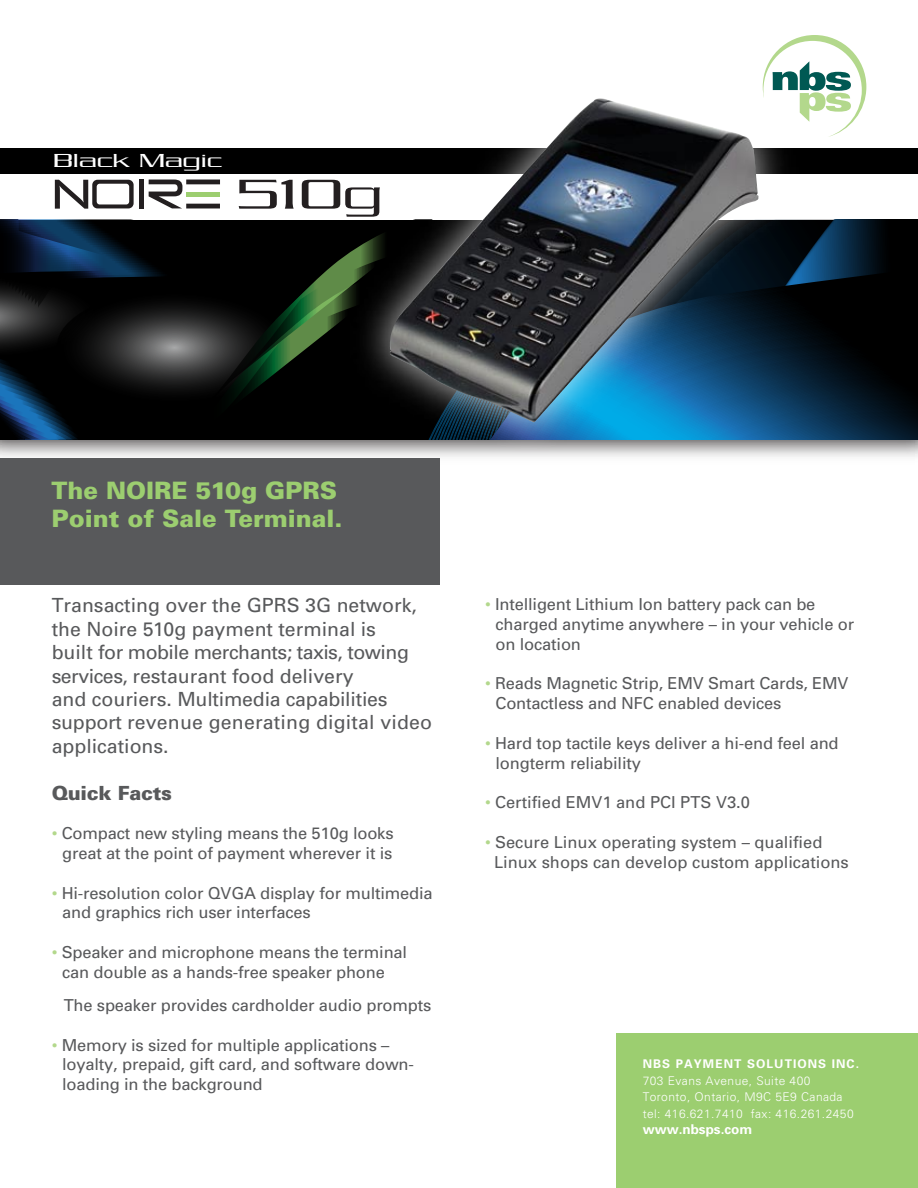
<style>
.page{position:relative;width:918px;height:1188px;background:#fff}
.page>*{position:absolute;margin:0;border:0;box-sizing:border-box;transform-origin:0 0}
.t1{font:300 45.15px "Serpentine";color:#231f20;scale:1.46 1}
.t2{font:900 24px/28.8px "Univers";color:#9cce70}
.t3{font:300 20.4px "Serpentine";color:#fff;scale:1.46 1}
.t4{font:19.5px/23.4px "Univers";color:#58595b}
.t5{font:900 19.5px "Univers";letter-spacing:-.01em;color:#58595b}
.t6{font:16.5px/19.8px "Univers";letter-spacing:-.01em;color:#58595b}
.t7{font:700 13.5px "Univers";color:#fff}
.t8{font:300 12px/16.5px "Univers";letter-spacing:.035em;color:#fff}
.s1{color:#b3d88c}
.s2{font-weight:700}
</style>
<div class="page">
<img style="left:0;top:440px;width:220px;height:19px">
<div style="left:0;top:148px;width:918px;height:26px;background:#000"></div>
<svg style="left:149px;top:180px;width:71px;height:28px"></svg>
<hr style="left:186px;top:192px;width:34px;height:4px;background:#9cce70">
<div style="left:139px;top:179px;width:5px;height:30px;background:#231f20"></div>
<svg style="left:55px;top:180px;width:79px;height:29px"></svg>
<div style="left:616px;top:1033px;width:302px;height:155px;background:#9cce70"></div>
<svg style="left:0;top:220px;width:220px;height:220px"></svg>
<div style="left:0;top:459px;width:439px;height:126px;background:#58595b"></div>
<img style="left:220px;top:35px;width:698px;height:477px">
<img style="left:388px;top:98px;width:372px;height:325px">
<p class="t3" style="left:53px;top:149px;width:118px">Black Magic</p>
<p class="t1" style="left:237px;top:169px;width:101px">510g</p>
<p class="t2" style="left:51px;top:475px;width:293px">The NOIRE 510g GPRS<br>Point of Sale Terminal.</p>
<p class="t4" style="left:52px;top:593px;width:382px">Transacting over the GPRS 3G network, the Noire 510g payment terminal is<br>built for mobile merchants; taxis, towing services, restaurant food delivery<br>and couriers. Multimedia capabilities support revenue generating digital video applications.</p>
<p class="t5" style="left:52px;top:780px;width:122px">Quick Facts</p>
<p class="t6" style="left:52px;top:823px;width:343px;text-align:center"><span class="s1">•</span> Compact new styling means the 510g looks great at the point of payment wherever it is</p>
<p class="t6" style="left:62px;top:883px;width:372px;text-indent:-10px"><span class="s1">•</span> Hi-resolution color QVGA display for multimedia and graphics rich user interfaces</p>
<p class="t6" style="left:62px;top:942px;width:346px;text-indent:-10px"><span class="s1">•</span> Speaker and microphone means the terminal can double as a hands-free speaker phone</p>
<p class="t6" style="left:64px;top:995px;width:369px">The speaker provides cardholder audio prompts</p>
<p class="t6" style="left:62px;top:1035px;width:353px;text-indent:-10px"><span class="s1">•</span> Memory is sized for multiple applications – loyalty, prepaid, gift card, and software down&shy;loading in the background</p>
<p class="t6" style="left:496px;top:594px;width:360px;text-indent:-10px"><span class="s1">•</span> Intelligent Lithium Ion battery pack can be charged anytime anywhere – in your vehicle or on location</p>
<p class="t6" style="left:496px;top:673px;width:355px;text-indent:-10px"><span class="s1">•</span> Reads Magnetic Strip, EMV Smart Cards, EMV<br>Contactless and NFC enabled devices</p>
<p class="t6" style="left:496px;top:733px;width:345px;text-indent:-10px"><span class="s1">•</span> Hard top tactile keys deliver a hi-end feel and longterm reliability</p>
<p class="t6" style="left:485px;top:792px;width:266px"><span class="s1">•</span> Certified EMV1 and PCI PTS V3.0</p>
<p class="t6" style="left:494px;top:832px;width:356px;text-indent:-9px"><span class="s1">•</span> Secure Linux operating system – qualified<br>Linux shops can develop custom applications</p>
<p class="t8" style="left:643px;top:1055px;width:218px"><span class="s2">NBS PAYMENT SOLUTIONS INC.<br></span>703 Evans Avenue, Suite 400<br>Toronto, Ontario, M9C 5E9 Canada tel: 416.621.7410 fax: 416.261.2450</p>
<p class="t7" style="left:643px;top:1121px;width:111px">www.nbsps.com</p>
</div>
